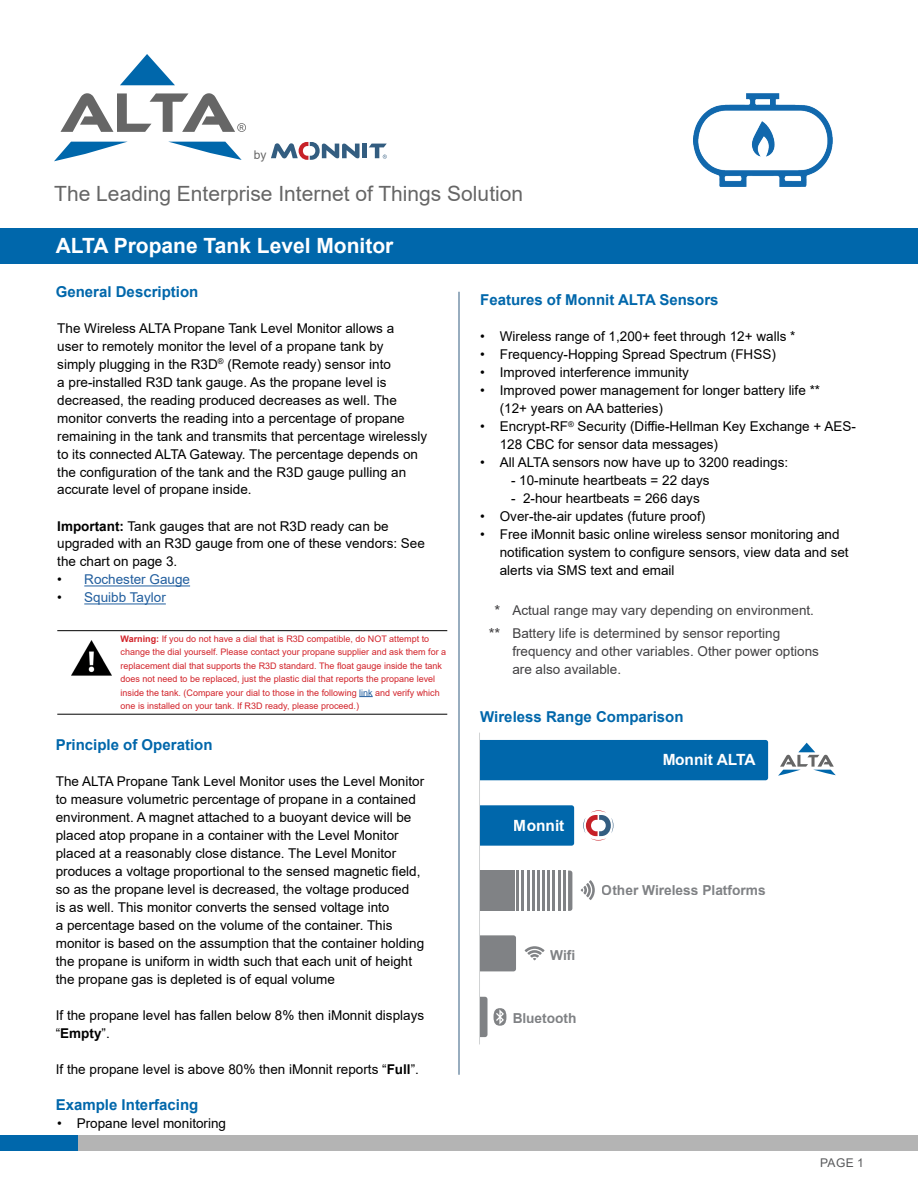
<style>
.page{position:relative;width:918px;height:1188px;background:#fff}
.page>*{position:absolute;margin:0;border:0;box-sizing:border-box;transform-origin:0 0}
.t1{font:21px "Arial";color:#666}
.t2{font:700 21px "Arial";color:#fff}
.t3{font:700 15.45px "Arial";color:#fff}
.t4{font:700 15px "Arial";color:#0067ab}
.t5{font:700 13.8px "Arial";color:#808285}
.t6{font:13.5px/18px "Arial";color:#000}
.t7{font:13.5px/23px "Arial";color:#414042}
.t8{font:13.5px "Arial";color:#215e9e}
.t9{font:12px "Arial";color:#58595b}
.t10{font:12px "Arial";color:#666}
.t11{font:9px/13.5px "Arial";color:#d2232a}
.s1{font-weight:700}
.s2{color:#000}
.s3{color:#215e9e}
.s4{font-size:15px}
</style>
<div class="page">
<div style="left:0;top:228px;width:918px;height:35px;background:#0067ab"></div>
<div style="left:0;top:1135px;width:918px;height:16px;background:#b4b4b4"></div>
<div style="left:0;top:1135px;width:78px;height:16px;background:#0067ab"></div>
<hr style="left:459px;top:292px;width:1px;height:783px;background:#335d80">
<hr style="left:84px;top:585px;width:106px;height:1px;background:#215e9e">
<hr style="left:84px;top:603px;width:82px;height:1px;background:#215e9e">
<hr style="left:57px;top:630px;width:390px;height:1px;background:#000">
<hr style="left:57px;top:714px;width:390px;height:1px;background:#000">
<img style="left:72px;top:640px;width:40px;height:36px">
<svg style="left:120px;top:54px;width:55px;height:31px"></svg>
<svg style="left:54px;top:142px;width:72px;height:19px"></svg>
<svg style="left:170px;top:142px;width:72px;height:18px"></svg>
<svg style="left:60px;top:93px;width:186px;height:39px"></svg>
<div style="left:362px;top:144px;width:5px;height:14px;background:#335d80"></div>
<svg style="left:271px;top:142px;width:89px;height:18px"></svg>
<svg style="left:369px;top:144px;width:18px;height:15px"></svg>
<div style="left:480px;top:740px;width:288px;height:40px;background:#0067ab"></div>
<div style="left:480px;top:805px;width:94px;height:41px;background:#0067ab"></div>
<svg style="left:568px;top:871px;width:4px;height:40px"></svg>
<svg style="left:480px;top:935px;width:65px;height:102px"></svg>
<svg style="left:583px;top:810px;width:30px;height:31px"></svg>
<svg style="left:581px;top:880px;width:14px;height:20px"></svg>
<div style="left:480px;top:871px;width:35px;height:40px;background:#808285"></div>
<hr style="left:517px;top:871px;width:2px;height:40px;background:#808285">
<hr style="left:522px;top:871px;width:2px;height:40px;background:#808285">
<hr style="left:527px;top:871px;width:2px;height:40px;background:#808285">
<hr style="left:532px;top:871px;width:2px;height:40px;background:#808285">
<hr style="left:537px;top:871px;width:3px;height:40px;background:#808285">
<hr style="left:542px;top:871px;width:3px;height:40px;background:#808285">
<hr style="left:547px;top:871px;width:3px;height:40px;background:#808285">
<hr style="left:553px;top:871px;width:2px;height:40px;background:#808285">
<hr style="left:558px;top:871px;width:2px;height:40px;background:#808285">
<hr style="left:563px;top:871px;width:2px;height:40px;background:#808285">
<svg style="left:778px;top:743px;width:58px;height:33px"></svg>
<hr style="left:479px;top:733px;width:1px;height:311px;background:#d1d3d4">
<img style="left:693px;top:94px;width:139px;height:92px">
<svg style="left:359px;top:696px;width:14px;height:1px"></svg>
<p class="t10" style="left:254px;top:146px;width:14px">by</p>
<h1 class="t1" style="left:54px;top:180px;width:470px">The Leading Enterprise Internet of Things Solution</h1>
<h1 class="t2" style="left:56px;top:231px;width:339px">ALTA Propane Tank Level Monitor</h1>
<p class="t4" style="left:56px;top:281px;width:144px">General Description</p>
<p class="t6" style="left:57px;top:319px;width:371px">The Wireless ALTA Propane Tank Level Monitor allows a<br>user to remotely monitor the level of a propane tank by<br>simply plugging in the R3D<sup>®</sup> (Remote ready) sensor into<br>a pre-installed R3D tank gauge. As the propane level is decreased, the reading produced decreases as well. The monitor converts the reading into a percentage of propane remaining in the tank and transmits that percentage wirelessly to its connected ALTA Gateway. The percentage depends on the configuration of the tank and the R3D gauge pulling an accurate level of propane inside.</p>
<p class="t6" style="left:57px;top:517px;width:369px"><span class="s1">Important:</span> Tank gauges that are not R3D ready can be upgraded with an R3D gauge from one of these vendors: See the chart on page 3.</p>
<p class="t8" style="left:57px;top:570px;width:134px"><span class="s2">•</span> Rochester Gauge</p>
<p class="t8" style="left:57px;top:588px;width:110px"><span class="s2">•</span> Squibb Taylor</p>
<p class="t11" style="left:121px;top:632px;width:327px"><span class="s1">Warning:</span> If you do not have a dial that is R3D compatible, do NOT attempt to change the dial yourself. Please contact your propane supplier and ask them for a replacement dial that supports the R3D standard. The float gauge inside the tank does not need to be replaced, just the plastic dial that reports the propane level inside the tank. (Compare your dial to those in the following <span class="s3">link</span> and verify which one is installed on your tank. If R3D ready, please proceed.)</p>
<p class="t4" style="left:56px;top:734px;width:158px">Principle of Operation</p>
<p class="t6" style="left:56px;top:772px;width:370px">The ALTA Propane Tank Level Monitor uses the Level Monitor to measure volumetric percentage of propane in a contained environment. A magnet attached to a buoyant device will be placed atop propane in a container with the Level Monitor placed at a reasonably close distance. The Level Monitor produces a voltage proportional to the sensed magnetic field, so as the propane level is decreased, the voltage produced<br>is as well. This monitor converts the sensed voltage into<br>a percentage based on the volume of the container. This monitor is based on the assumption that the container holding the propane is uniform in width such that each unit of height the propane gas is depleted is of equal volume</p>
<p class="t6" style="left:56px;top:1006px;width:370px">If the propane level has fallen below 8% then iMonnit displays “<span class="s1">Empty</span>”.</p>
<p class="t6" style="left:56px;top:1060px;width:365px">If the propane level is above 80% then iMonnit reports “<span class="s1">Full</span>”.</p>
<p class="t4" style="left:56px;top:1094px;width:144px">Example Interfacing</p>
<p class="t6" style="left:57px;top:1114px;width:170px">• Propane level monitoring</p>
<p class="t4" style="left:480px;top:290px;width:240px">Features of Monnit ALTA Sensors</p>
<p class="t6" style="left:480px;top:328px;width:317px">• Wireless range of 1,200+ feet through 12+ walls *</p>
<p class="t6" style="left:480px;top:346px;width:297px">• Frequency-Hopping Spread Spectrum (FHSS)</p>
<p class="t6" style="left:480px;top:364px;width:210px">• Improved interference immunity</p>
<p class="t6" style="left:500px;top:382px;width:322px;text-indent:-19px">• Improved power management for longer battery life ** (12+ years on AA batteries)</p>
<p class="t6" style="left:500px;top:418px;width:358px;text-indent:-19px">• Encrypt-RF<sup>®</sup> Security (Diffie-Hellman Key Exchange + AES-<br>128 CBC for sensor data messages)</p>
<p class="t6" style="left:480px;top:454px;width:309px">• All ALTA sensors now have up to 3200 readings:</p>
<p class="t6" style="left:511px;top:472px;width:200px">- 10-minute heartbeats = 22 days</p>
<p class="t6" style="left:511px;top:490px;width:190px">- 2-hour heartbeats = 266 days</p>
<p class="t6" style="left:480px;top:508px;width:227px">• Over-the-air updates (future proof)</p>
<p class="t6" style="left:500px;top:526px;width:350px;text-indent:-19px">• Free iMonnit basic online wireless sensor monitoring and notification system to configure sensors, view data and set alerts via SMS text and email</p>
<p class="t7" style="left:489px;top:598px;width:327px;text-indent:6px"><span class="s4">*</span> Actual range may vary depending on environment. <span class="s4">**</span> Battery life is determined by sensor reporting</p>
<p class="t7" style="left:512px;top:642px;width:308px;line-height:18px">frequency and other variables. Other power options are also available.</p>
<p class="t4" style="left:480px;top:707px;width:205px">Wireless Range Comparison</p>
<p class="t3" style="left:662px;top:748px;width:95px">Monnit ALTA</p>
<p class="t3" style="left:514px;top:814px;width:52px">Monnit</p>
<p class="t5" style="left:550px;top:945px;width:27px">Wifi</p>
<p class="t5" style="left:512px;top:1008px;width:66px">Bluetooth</p>
<p class="t5" style="left:602px;top:880px;width:165px">Other Wireless Platforms</p>
<p class="t9" style="left:820px;top:1155px;width:45px">PAGE 1</p>
</div>
